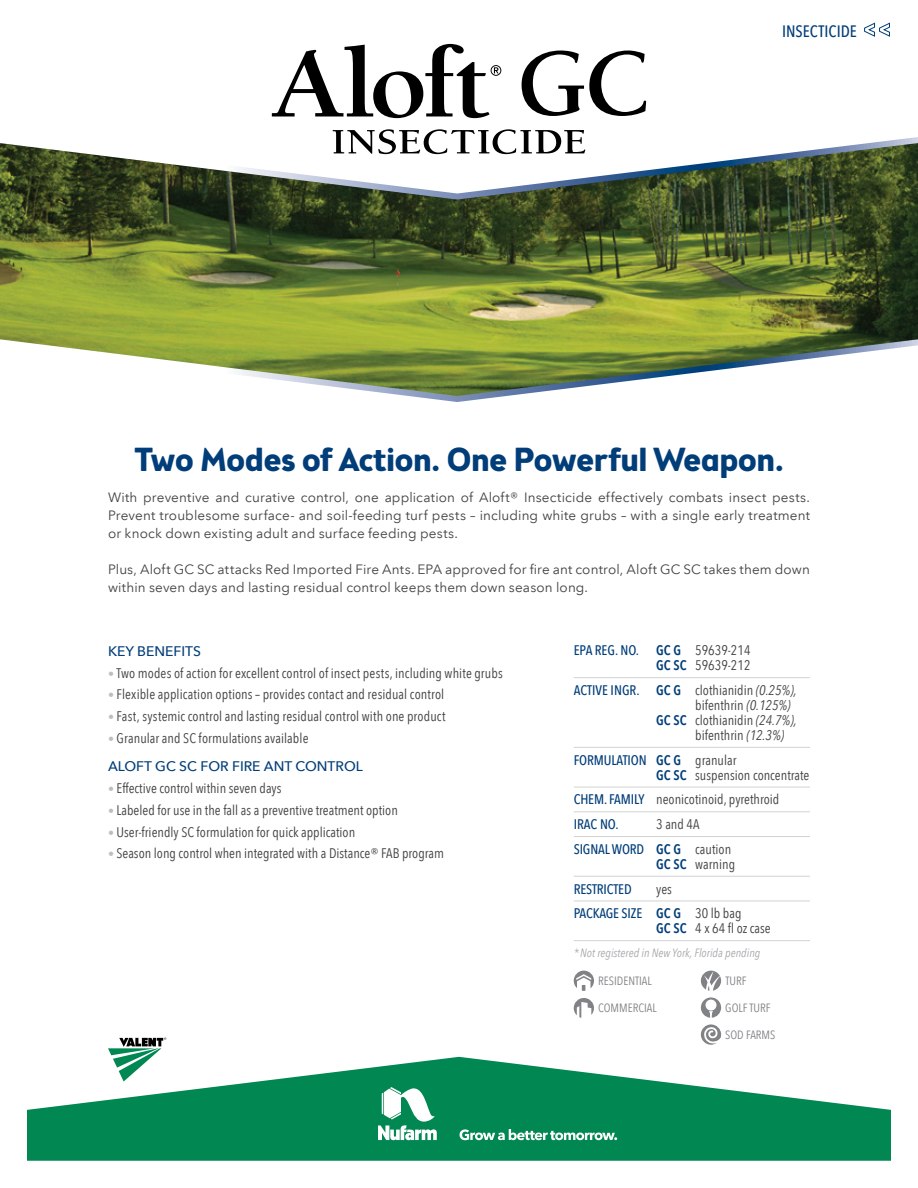
<style>
.page{position:relative;width:918px;height:1188px;background:#fff}
.page>*{position:absolute;margin:0;border:0;box-sizing:border-box;transform-origin:0 0}
.t1{font:700 33px "Brooklyn Samuels Five";color:#003d79}
.t2{font:500 condensed 16.5px "Avenir Next LT Pro";letter-spacing:-.005em;color:#003d79}
.t3{font:condensed 13.8px/15px "Avenir Next LT Pro";color:#414042}
.t4{font:500 condensed 13.8px/24.8px "Avenir Next LT Pro";letter-spacing:-.015em;color:#003d79}
.t5{font:500 13.8px "Avenir Next LT Pro";color:#003d79}
.t6{font:13.5px/18px "Avenir Next LT Pro";letter-spacing:.01em;color:#414042;text-align:justify}
.t7{font:condensed 12px "Avenir Next LT Pro";color:#808285}
.t8{font:italic condensed 12px "Avenir Next LT Pro";color:#a7a9ac}
.s1{font-size:12px;color:#bcbec0}
.s2{font-weight:500;font-stretch:normal;color:#003d79}
.s3{font-stretch:normal}
.s4{font-weight:500;color:#003d79}
.s5{font-weight:600;color:#003d79}
.s6{font-style:italic}
.s7{font-weight:400;color:#414042}
.s8{font-weight:600}
</style>
<div class="page">
<svg style="left:864px;top:22px;width:26px;height:15px"></svg>
<svg style="left:0;top:137px;width:918px;height:265px"></svg>
<svg style="left:27px;top:1057px;width:864px;height:104px;fill:#008752"></svg>
<svg style="left:378px;top:1087px;width:59px;height:53px"></svg>
<svg style="left:460px;top:1129px;width:157px;height:11px"></svg>
<hr style="left:574px;top:677px;width:236px;height:1px;background:#d1d3d4">
<hr style="left:574px;top:747px;width:236px;height:1px;background:#d1d3d4">
<hr style="left:574px;top:787px;width:236px;height:1px;background:#d1d3d4">
<hr style="left:574px;top:811px;width:236px;height:1px;background:#d1d3d4">
<hr style="left:574px;top:836px;width:236px;height:1px;background:#d1d3d4">
<hr style="left:574px;top:876px;width:236px;height:1px;background:#d1d3d4">
<hr style="left:574px;top:901px;width:236px;height:1px;background:#d1d3d4">
<hr style="left:574px;top:940px;width:236px;height:1px;background:#d1d3d4">
<svg style="left:574px;top:971px;width:20px;height:20px"></svg>
<svg style="left:574px;top:998px;width:20px;height:20px"></svg>
<svg style="left:701px;top:971px;width:20px;height:20px"></svg>
<svg style="left:701px;top:997px;width:20px;height:21px"></svg>
<svg style="left:701px;top:1024px;width:20px;height:21px"></svg>
<svg style="left:333px;top:129px;width:252px;height:25px"></svg>
<svg style="left:272px;top:44px;width:229px;height:74px"></svg>
<svg style="left:522px;top:51px;width:124px;height:65px"></svg>
<svg style="left:108px;top:1037px;width:58px;height:45px"></svg>
<p class="t2" style="left:782px;top:21px;width:74px">INSECTICI DE</p>
<h1 class="t1" style="left:134px;top:440px;width:651px">Two Modes of Action. One Powerful Weapon.</h1>
<p class="t6" style="left:108px;top:488px;width:704px">With preventive and curative control, one application of Aloft® Insecticide effectively combats insect pests.<br>Prevent troublesome surface- and soil-feeding turf pests – including white grubs – with a single early treatment or knock down existing adult and surface feeding pests.</p>
<p class="t6" style="left:108px;top:560px;width:704px">Plus, Aloft GC SC attacks Red Imported Fire Ants. EPA approved for fire ant control, Aloft GC SC takes them down within seven days and lasting residual control keeps them down season long.</p>
<p class="t5" style="left:108px;top:643px;width:95px">KEY BENEFITS</p>
<p class="t3" style="left:108px;top:665px;width:396px"><span class="s1">•</span> Two modes of action for excellent control of insect pests, including white grubs</p>
<p class="t3" style="left:108px;top:687px;width:338px"><span class="s1">•</span> Flexible application options – provides contact and residual control</p>
<p class="t3" style="left:108px;top:709px;width:339px"><span class="s1">•</span> Fast, systemic control and lasting residual control with one product</p>
<p class="t3" style="left:108px;top:724px;width:209px;line-height:28.5px"><span class="s1">•</span> Granular and SC formulations available<br><span class="s2">ALOFT GC SC FOR FI RE ANT CONT</span></p>
<p class="t5" style="left:336px;top:758px;width:19px">ROL</p>
<p class="t3" style="left:108px;top:781px;width:175px"><span class="s1">•</span> Effective control within seven days</p>
<p class="t3" style="left:108px;top:802px;width:291px"><span class="s1">•</span> Labeled for use in the fall as a preventive treatment option</p>
<p class="t3" style="left:108px;top:824px;width:249px"><span class="s1">•</span> User-friendly SC formulation for quick application</p>
<p class="t3" style="left:108px;top:846px;width:338px"><span class="s1">•</span> Season long control when integrated with a Distance<span class="s3">®</span> FAB program</p>
<p class="t3" style="left:574px;top:643px;width:178px;text-align:right"><span class="s4">EPA REG. NO.</span> <span class="s5">GC G</span> 59639-214<br><span class="s5">GC SC</span> 59639-212</p>
<p class="t3" style="left:574px;top:683px;width:224px"><span class="s4">ACTIVE INGR.</span> <span class="s5">GC G</span> clothianidin <span class="s6">(0.25%),</span></p>
<p class="t3" style="left:695px;top:698px;width:97px">bifenthrin <span class="s6">(0.125%)</span></p>
<p class="t3" style="left:656px;top:713px;width:142px"><span class="s5">GC SC</span> clothianidin <span class="s6">(24.7%),</span></p>
<p class="t3" style="left:695px;top:728px;width:91px">bifenthrin <span class="s6">(12.3%)</span></p>
<p class="t3" style="left:656px;top:752px;width:155px;text-indent:-83px"><span class="s4">FORMULATION</span> <span class="s5">GC G</span> granular<br><span class="s5">GC SC</span> suspension concentrate</p>
<p class="t3" style="left:574px;top:787px;width:207px;line-height:24.8px"><span class="s4">CHEM. FAMILY</span> neonicotinoid, pyrethroid<br><span class="s4">IRAC N O.</span></p>
<p class="t3" style="left:574px;top:812px;width:159px;line-height:24.8px;text-indent:83px">3 and 4A<br><span class="s4">SIGNAL WORD</span> <span class="s5">GC G</span> caution</p>
<p class="t3" style="left:656px;top:857px;width:80px"><span class="s5">GC SC</span> warning</p>
<p class="t4" style="left:574px;top:876px;width:7px">RESTRICTE</p>
<p class="t4" style="left:624px;top:876px;width:9px">D</p>
<p class="t4" style="left:574px;top:876px;width:169px;text-indent:83px"><span class="s7">yes<br></span>PACKAGE SIZE <span class="s8">GC G</span> <span class="s7">30 lb bag</span></p>
<p class="t3" style="left:656px;top:921px;width:116px"><span class="s5">GC SC</span> 4 x 64 fl oz case</p>
<p class="t8" style="left:574px;top:945px;width:188px">*Not registered in New York, Florida pending</p>
<p class="t7" style="left:598px;top:973px;width:55px">RESIDENTIAL</p>
<p class="t7" style="left:598px;top:1000px;width:60px">COMMERCIAL</p>
<p class="t7" style="left:725px;top:973px;width:23px">TURF</p>
<p class="t7" style="left:725px;top:1000px;width:47px">GOLF TURF</p>
<p class="t7" style="left:725px;top:1027px;width:52px">SOD FARMS</p>
</div>
